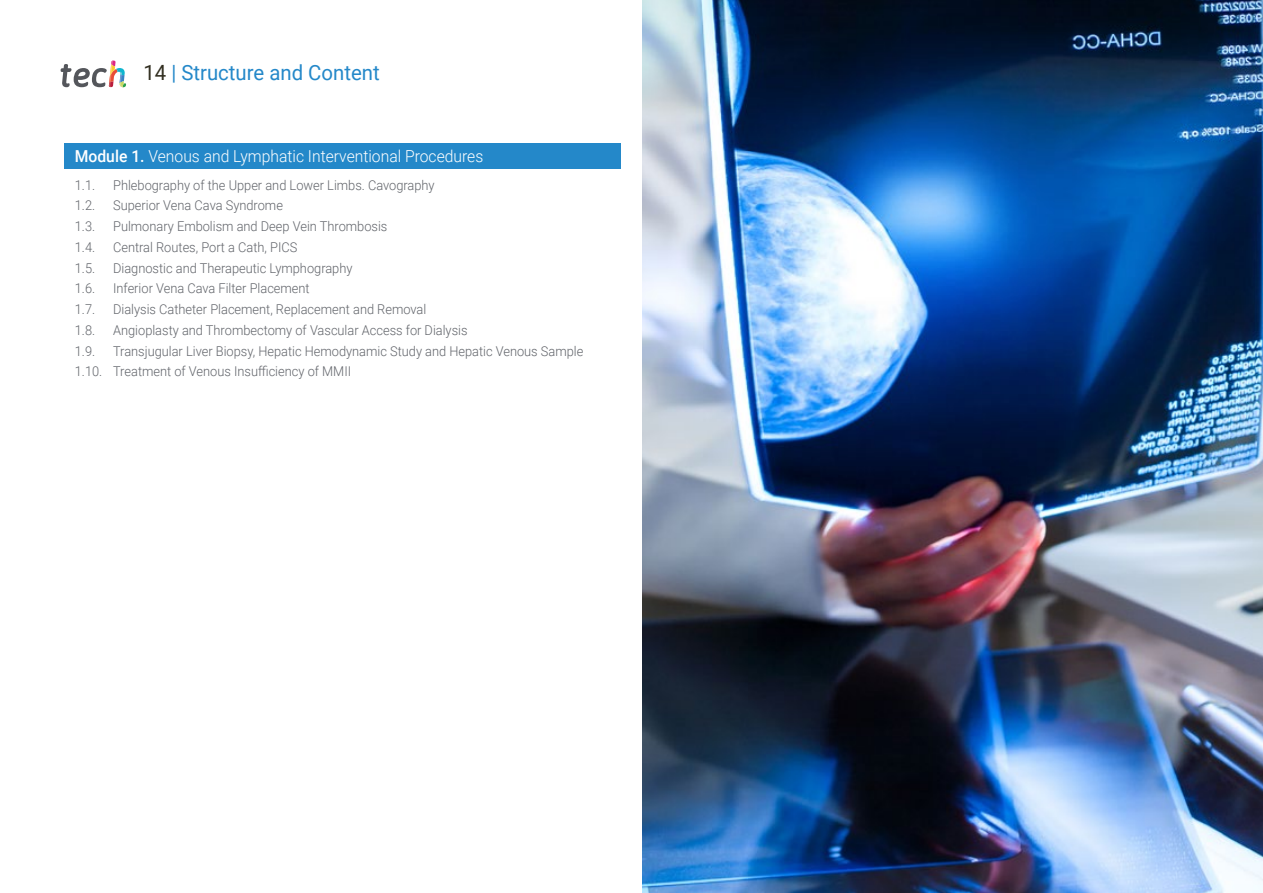
<style>
.page{position:relative;width:1263px;height:893px;background:#fff}
.page>*{position:absolute;margin:0;border:0;box-sizing:border-box;transform-origin:0 0}
.t1{font:21px "Roboto";color:#2488c9}
.t2{font:300 16.5px "Roboto";color:#fff;scale:.95 1}
.t3{font:300 13.5px/20.7px "Roboto";color:#61646a;scale:.95 1}
.s1{color:#312e20}
.s2{font-weight:500}
</style>
<div class="page">
<div style="left:64px;top:144px;width:557px;height:25px;background:#2488c9"></div>
<svg style="left:61px;top:61px;width:65px;height:27px"></svg>
<img style="left:642px;top:0;width:621px;height:893px">
<h1 class="t1" style="left:144px;top:57px;width:238px"><span class="s1">14</span> | Structure and Content</h1>
<p class="t2" style="left:75px;top:145px;width:431px"><span class="s2">Module 1.</span> Venous and Lymphatic Interventional Procedures</p>
<p class="t3" style="left:75px;top:174px;width:23px">1.1.</p>
<p class="t3" style="left:113px;top:174px;width:340px">Phlebography of the Upper and Lower Limbs. Cavography</p>
<p class="t3" style="left:75px;top:195px;width:23px">1.2.</p>
<p class="t3" style="left:113px;top:195px;width:180px">Superior Vena Cava Syndrome</p>
<p class="t3" style="left:75px;top:215px;width:23px">1.3.</p>
<p class="t3" style="left:113px;top:215px;width:290px">Pulmonary Embolism and Deep Vein Thrombosis</p>
<p class="t3" style="left:75px;top:236px;width:23px">1.4.</p>
<p class="t3" style="left:113px;top:236px;width:195px">Central Routes, Port a Cath, PICS</p>
<p class="t3" style="left:75px;top:257px;width:23px">1.5.</p>
<p class="t3" style="left:113px;top:257px;width:253px">Diagnostic and Therapeutic Lymphography</p>
<p class="t3" style="left:75px;top:278px;width:23px">1.6.</p>
<p class="t3" style="left:113px;top:278px;width:208px">Inferior Vena Cava Filter Placement</p>
<p class="t3" style="left:75px;top:298px;width:23px">1.7.</p>
<p class="t3" style="left:113px;top:298px;width:331px">Dialysis Catheter Placement, Replacement and Removal</p>
<p class="t3" style="left:75px;top:319px;width:23px">1.8.</p>
<p class="t3" style="left:113px;top:319px;width:375px">Angioplasty and Thrombectomy of Vascular Access for Dialysis</p>
<p class="t3" style="left:75px;top:340px;width:23px">1.9.</p>
<p class="t3" style="left:75px;top:340px;width:537px;text-indent:38px">Transjugular Liver Biopsy, Hepatic Hemodynamic Study and Hepatic Venous Sample<br>1.10. Treatment of Venous Insufficiency of MMII</p>
</div>
